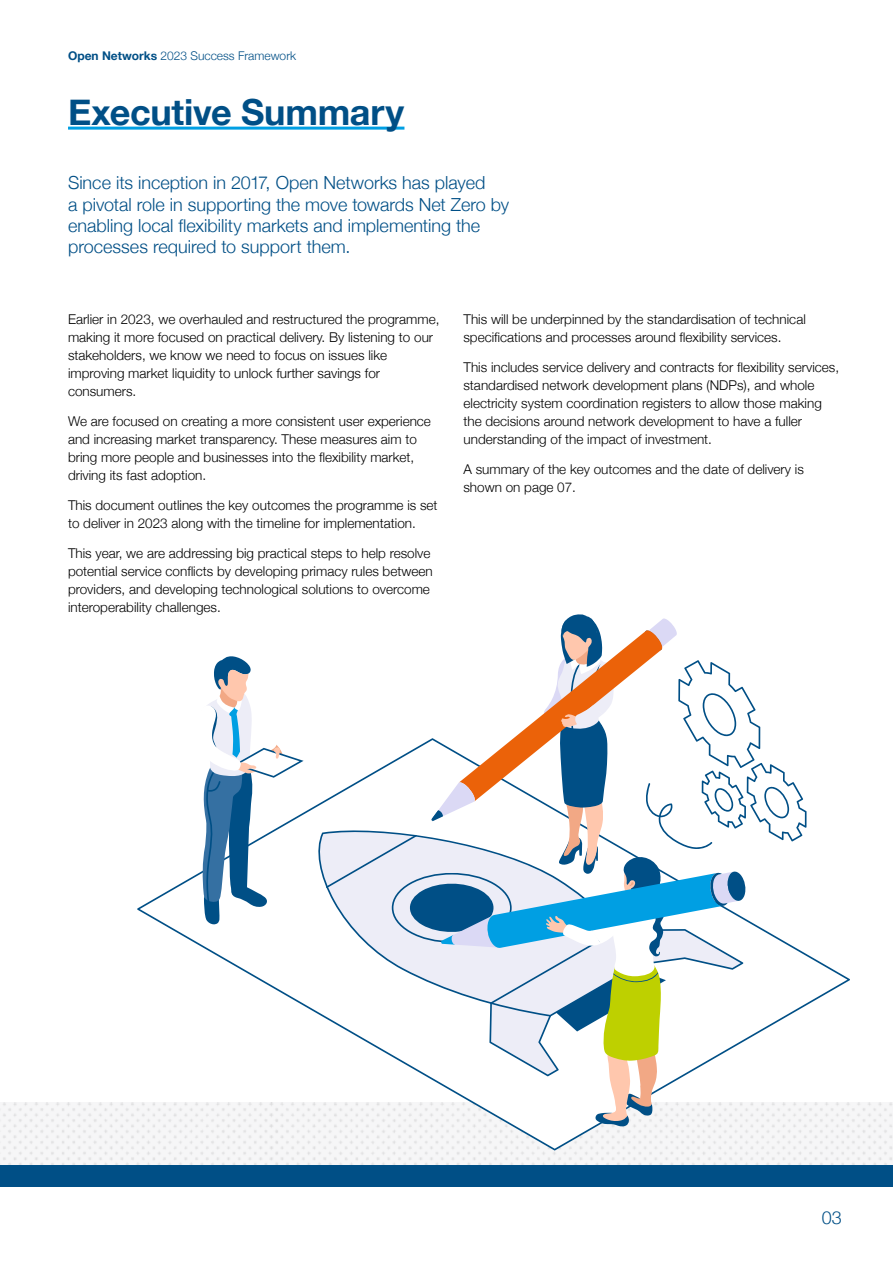
<style>
.page{position:relative;width:893px;height:1263px;background:#fff}
.page>*{position:absolute;margin:0;border:0;box-sizing:border-box;transform-origin:0 0}
.t1{font:700 36px "Helvetica Neue";letter-spacing:-.005em;color:#004f86}
.t2{font:300 18px/21.3px "Helvetica Neue";color:#004f86}
.t3{font:300 13.5px/18px "Helvetica Neue";color:#000}
.t4{font:300 12px "Helvetica Neue";color:#004f86}
.s1{font-weight:700}
</style>
<div class="page">
<div style="left:0;top:1103px;width:893px;height:63px;background:#f6f6f7"></div>
<hr style="left:68px;top:127px;width:336px;height:3px;background:#009fe3">
<div style="left:0;top:1166px;width:893px;height:21px;background:#004f86"></div>
<svg style="left:137px;top:799px;width:713px;height:351px"></svg>
<svg style="left:308px;top:825px;width:7px;height:191px"></svg>
<svg style="left:315px;top:825px;width:11px;height:191px"></svg>
<svg style="left:326px;top:614px;width:480px;height:513px"></svg>
<svg style="left:181px;top:656px;width:123px;height:268px"></svg>
<p class="t4" style="left:68px;top:46px;width:230px"><span class="s1">Open Networks</span> 2023 Success Framework</p>
<h1 class="t1" style="left:68px;top:84px;width:338px">Executive Summary</h1>
<h2 class="t2" style="left:68px;top:171px;width:443px">Since its inception in 2017, Open Networks has played<br>a pivotal role in supporting the move towards Net Zero by enabling local flexibility markets and implementing the processes required to support them.</h2>
<p class="t3" style="left:68px;top:310px;width:373px">Earlier in 2023, we overhauled and restructured the programme, making it more focused on practical delivery. By listening to our stakeholders, we know we need to focus on issues like improving market liquidity to unlock further savings for consumers.</p>
<p class="t3" style="left:68px;top:411px;width:364px">We are focused on creating a more consistent user experience and increasing market transparency. These measures aim to bring more people and businesses into the flexibility market, driving its fast adoption.</p>
<p class="t3" style="left:68px;top:495px;width:371px">This document outlines the key outcomes the programme is set to deliver in 2023 along with the timeline for implementation.</p>
<p class="t3" style="left:68px;top:543px;width:366px">This year, we are addressing big practical steps to help resolve potential service conflicts by developing primacy rules between providers, and developing technological solutions to overcome interoperability challenges.</p>
<p class="t3" style="left:463px;top:309px;width:344px">This will be underpinned by the standardisation of technical specifications and processes around flexibility services.</p>
<p class="t3" style="left:463px;top:357px;width:377px">This includes service delivery and contracts for flexibility services, standardised network development plans (NDPs), and whole electricity system coordination registers to allow those making the decisions around network development to have a fuller understanding of the impact of investment.</p>
<p class="t3" style="left:463px;top:459px;width:342px">A summary of the key outcomes and the date of delivery is shown on page 07.</p>
<h2 class="t2" style="left:822px;top:1205px;width:22px">03</h2>
</div>
